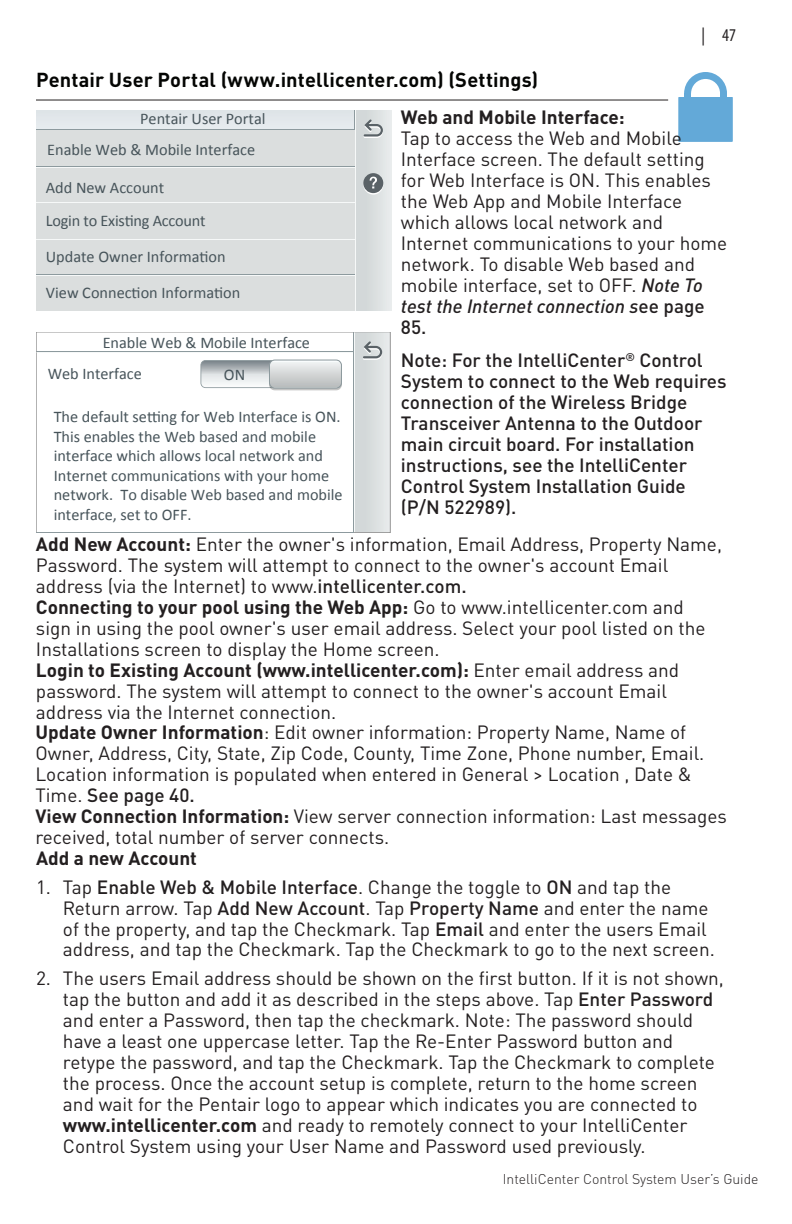
<style>
.page{position:relative;width:792px;height:1224px;background:#fff}
.page>*{position:absolute;margin:0;border:0;box-sizing:border-box;transform-origin:0 0}
.t1{font:700 20px "DIN Pro";letter-spacing:.01em;color:#040503}
.t2{font:19px/21px "DIN Pro";color:#231f20}
.t3{font:500 19px/21px "DIN Pro";color:#231f20}
.t4{font:700 19px "DIN Pro";color:#231f20}
.t5{font:condensed 18px "Myriad Pro";color:#231f20}
.t6{font:16.2px/19.4px "Calibri";color:#47545a}
.t7{font:300 14px "DIN Pro";color:#231f20}
.s1{font-weight:500;font-style:italic}
.s2{font-weight:500}
.s3{font-weight:700}
</style>
<div class="page">
<div style="left:679px;top:97px;width:54px;height:45px;background:#63a9d8"></div>
<div style="left:684px;top:93px;width:7px;height:28px;background:#63a9d8"></div>
<div style="left:720px;top:93px;width:7px;height:28px;background:#63a9d8"></div>
<svg style="left:684px;top:72px;width:43px;height:21px"></svg>
<hr style="left:36px;top:100px;width:632px;height:1px;background:#231f20">
<div style="left:36px;top:110px;width:355px;height:201px;background:#e2e7eb"></div>
<hr style="left:36px;top:129px;width:318px;height:1px;background:#8d9a9e">
<hr style="left:36px;top:130px;width:318px;height:1px;background:#f6f8f8">
<div style="left:354px;top:110px;width:37px;height:201px;background:linear-gradient(to bottom,#dadfdf,#dadedf)"></div>
<hr style="left:354px;top:110px;width:1px;height:201px;background:#8d9a9e">
<hr style="left:355px;top:110px;width:1px;height:201px;background:#f6f8f8">
<svg style="left:364px;top:119px;width:19px;height:19px"></svg>
<div style="left:36px;top:131px;width:318px;height:36px;background:#dbdede"></div>
<div style="left:36px;top:166px;width:318px;height:36px;background:#dbdede"></div>
<div style="left:36px;top:202px;width:318px;height:37px;background:#dbdede"></div>
<hr style="left:36px;top:238px;width:318px;height:1px;background:#8d9a9e">
<div style="left:36px;top:239px;width:318px;height:36px;background:#dbdede"></div>
<hr style="left:36px;top:274px;width:318px;height:1px;background:#8d9a9e">
<div style="left:36px;top:275px;width:318px;height:36px;background:#dbdede"></div>
<hr style="left:36px;top:166px;width:318px;height:1px;background:#8d9a9e">
<hr style="left:36px;top:167px;width:318px;height:1px;background:#f6f8f8">
<hr style="left:36px;top:202px;width:318px;height:1px;background:#f6f8f8">
<hr style="left:36px;top:239px;width:318px;height:1px;background:#f6f8f8">
<hr style="left:36px;top:275px;width:318px;height:1px;background:#f6f8f8">
<svg style="left:363px;top:175px;width:20px;height:20px"></svg>
<div style="left:363px;top:173px;width:20px;height:20px;background:#5a6267;border-radius:50%"></div>
<svg style="left:370px;top:177px;width:7px;height:11px"></svg>
<hr style="left:36px;top:351px;width:317px;height:1px;background:#8d9a9e">
<hr style="left:36px;top:352px;width:317px;height:1px;background:#f6f8f8">
<div style="left:353px;top:332px;width:37px;height:200px;background:linear-gradient(to bottom,#dadfdf,#dadedf)"></div>
<hr style="left:353px;top:332px;width:1px;height:200px;background:#8d9a9e">
<hr style="left:354px;top:332px;width:1px;height:200px;background:#f6f8f8">
<div style="left:36px;top:332px;width:354px;height:200px;border:1px solid #999"></div>
<svg style="left:363px;top:341px;width:19px;height:19px"></svg>
<hr style="left:36px;top:532px;width:317px;height:1px;background:#8d9a9e">
<div style="left:269px;top:361px;width:73px;height:29px;border:1px solid #050504;border-radius:5px"></div>
<svg style="left:200px;top:360px;width:141px;height:28px;background:#cdd1d2"></svg>
<div style="left:269px;top:360px;width:73px;height:29px;border:1px solid #8d9a9e;border-radius:5px"></div>
<p class="t5" style="left:702px;top:24px;width:36px">| 47</p>
<p class="t1" style="left:36px;top:63px;width:504px">Pentair User Portal (www.intellicenter.com) (Settings)</p>
<p class="t4" style="left:401px;top:101px;width:225px">Web and Mobile Interface:</p>
<p class="t2" style="left:401px;top:126px;width:328px">Tap to access the Web and Mobile<br>Interface screen. The default setting for Web Interface is ON. This enables the Web App and Mobile Interface which allows local network and<br>Internet communications to your home network. To disable Web based and mobile interface, set to OFF. <span class="s1">Note To test the Internet connection s</span><span class="s2">ee page<br>85.</span></p>
<p class="t6" style="left:140px;top:109px;width:127px">Pentair User Portal</p>
<p class="t6" style="left:47px;top:140px;width:209px">Enable Web &amp; Mobile Interface</p>
<p class="t6" style="left:46px;top:178px;width:120px">Add New Account</p>
<p class="t6" style="left:46px;top:211px;width:161px">Login to Existing Account</p>
<p class="t6" style="left:46px;top:247px;width:181px">Update Owner Information</p>
<p class="t6" style="left:46px;top:283px;width:196px">View Connection Information</p>
<p class="t6" style="left:103px;top:333px;width:209px">Enable Web &amp; Mobile Interface</p>
<p class="t6" style="left:48px;top:364px;width:96px">Web Interface</p>
<p class="t6" style="left:224px;top:365px;width:23px">ON</p>
<p class="t6" style="left:54px;top:407px;width:290px">The default setting for Web Interface is ON.<br>This enables the Web based and mobile interface which allows local network and Internet communications with your home network. To disable Web based and mobile interface, set to OFF.</p>
<p class="t3" style="left:401px;top:348px;width:327px">Note: For the IntelliCenter<sup>®</sup> Control System to connect to the Web requires connection of the Wireless Bridge Transceiver Antenna to the Outdoor main circuit board. For installation instructions, see the IntelliCenter Control System Installation Guide (P/N 522989).</p>
<p class="t2" style="left:36px;top:531px;width:688px"><span class="s3">Add New Account:</span> Enter the owner's information, Email Address, Property Name, Password. The system will attempt to connect to the owner's account Email address (via the Internet) to www.<span class="s2">intellicenter.com.<br></span><span class="s3">Connecting to your pool using the Web App:</span> Go to www.intellicenter.com and sign in using the pool owner's user email address. Select your pool listed on the Installations screen to display the Home screen.<br><span class="s3">Login to Existing Account (www.intellicenter.com):</span> Enter email address and password. The system will attempt to connect to the owner's account Email address via the Internet connection.</p>
<p class="t2" style="left:35px;top:720px;width:693px"><span class="s3">Update Owner Information</span>: Edit owner information: Property Name, Name of Owner, Address, City, State, Zip Code, County, Time Zone, Phone number, Email.<br>Location information is populated when entered in General &gt; Location , Date &amp; Time. <span class="s2">See page 40.<br></span><span class="s3">View Connection Information:</span> View server connection information: Last messages received, total number of server connects.</p>
<p class="t4" style="left:36px;top:843px;width:163px">Add a new Account</p>
<p class="t2" style="left:63px;top:874px;width:653px;text-indent:-27px">1. Tap <span class="s2">Enable Web &amp; Mobile Interface</span>. Change the toggle to <span class="s2">ON</span> and tap the Return arrow. Tap <span class="s2">Add New Account</span>. Tap <span class="s2">Property Name</span> and enter the name of the property, and tap the Checkmark. Tap <span class="s2">Email</span> and enter the users Email address, and tap the Checkmark. Tap the Checkmark to go to the next screen.</p>
<p class="t2" style="left:63px;top:965px;width:662px;text-indent:-27px">2. The users Email address should be shown on the first button. If it is not shown, tap the button and add it as described in the steps above. Tap <span class="s2">Enter Password </span>and enter a Password, then tap the checkmark. Note: The password should have a least one uppercase letter. Tap the Re-Enter Password button and retype the password, and tap the Checkmark. Tap the Checkmark to complete the process. Once the account setup is complete, return to the home screen and wait for the Pentair logo to appear which indicates you are connected to <span class="s3">www.intellicenter.com</span> and ready to remotely connect to your IntelliCenter Control System using your User Name and Password used previously.</p>
<p class="t7" style="left:503px;top:1168px;width:257px">IntelliCenter Control System User’s Guide</p>
</div>
